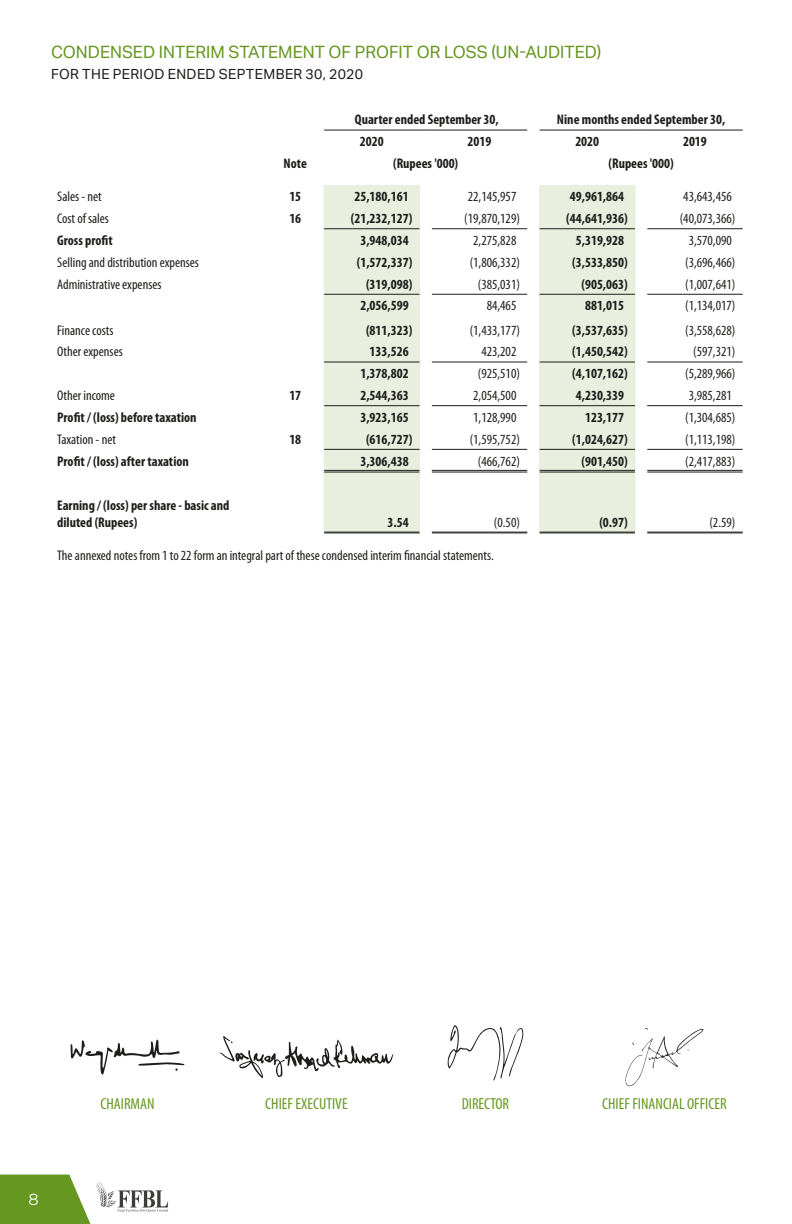
<style>
.page{position:relative;width:792px;height:1224px;background:#fff}
.page>*{position:absolute;margin:0;border:0;box-sizing:border-box;transform-origin:0 0}
.t1{font:17px "Aktiv Grotesk Corp";color:#669721}
.t2{font:condensed 16px "Myriad Pro";color:#669721}
.t3{font:16px "Montserrat";color:#fff}
.t4{font:condensed 14px "Myriad Pro";color:#1d1d1b}
.t5{font:700 condensed 14px/16.8px "Myriad Pro";color:#1d1d1b}
.t6{font:14px "Aktiv Grotesk Corp";letter-spacing:.025em;color:#1d1d1b}
</style>
<div class="page">
<svg style="left:0;top:1175px;width:168px;height:49px"></svg>
<svg style="left:324px;top:185px;width:311px;height:348px;fill:#e8efde"></svg>
<hr style="left:324px;top:470px;width:96px;height:1px;background:#1d1d1b">
<hr style="left:324px;top:472px;width:96px;height:1px;background:#1d1d1b">
<hr style="left:432px;top:470px;width:95px;height:1px;background:#1d1d1b">
<hr style="left:432px;top:472px;width:95px;height:1px;background:#1d1d1b">
<hr style="left:540px;top:470px;width:95px;height:1px;background:#1d1d1b">
<hr style="left:540px;top:472px;width:95px;height:1px;background:#1d1d1b">
<hr style="left:647px;top:470px;width:96px;height:1px;background:#1d1d1b">
<hr style="left:647px;top:472px;width:96px;height:1px;background:#1d1d1b">
<hr style="left:324px;top:130px;width:96px;height:1px;background:#1d1d1b">
<hr style="left:431px;top:130px;width:96px;height:1px;background:#1d1d1b">
<hr style="left:540px;top:130px;width:95px;height:1px;background:#1d1d1b">
<svg style="left:635px;top:130px;width:12px;height:1px"></svg>
<hr style="left:647px;top:130px;width:96px;height:1px;background:#1d1d1b">
<hr style="left:324px;top:228px;width:96px;height:1px;background:#1d1d1b">
<hr style="left:432px;top:228px;width:95px;height:1px;background:#1d1d1b">
<hr style="left:540px;top:228px;width:95px;height:1px;background:#1d1d1b">
<hr style="left:647px;top:228px;width:96px;height:1px;background:#1d1d1b">
<hr style="left:324px;top:294px;width:96px;height:1px;background:#1d1d1b">
<hr style="left:432px;top:294px;width:95px;height:1px;background:#1d1d1b">
<hr style="left:540px;top:294px;width:95px;height:1px;background:#1d1d1b">
<hr style="left:647px;top:294px;width:96px;height:1px;background:#1d1d1b">
<hr style="left:324px;top:362px;width:96px;height:1px;background:#1d1d1b">
<hr style="left:432px;top:362px;width:95px;height:1px;background:#1d1d1b">
<hr style="left:540px;top:362px;width:95px;height:1px;background:#1d1d1b">
<hr style="left:647px;top:362px;width:96px;height:1px;background:#1d1d1b">
<hr style="left:324px;top:405px;width:96px;height:1px;background:#1d1d1b">
<hr style="left:432px;top:405px;width:95px;height:1px;background:#1d1d1b">
<hr style="left:540px;top:405px;width:95px;height:1px;background:#1d1d1b">
<hr style="left:647px;top:405px;width:96px;height:1px;background:#1d1d1b">
<hr style="left:324px;top:532px;width:96px;height:1px;background:#1d1d1b">
<hr style="left:324px;top:533px;width:96px;height:1px;background:#1d1d1b">
<hr style="left:432px;top:532px;width:95px;height:1px;background:#1d1d1b">
<hr style="left:432px;top:533px;width:95px;height:1px;background:#1d1d1b">
<hr style="left:540px;top:532px;width:95px;height:1px;background:#1d1d1b">
<hr style="left:540px;top:533px;width:95px;height:1px;background:#1d1d1b">
<hr style="left:647px;top:532px;width:96px;height:1px;background:#1d1d1b">
<hr style="left:647px;top:533px;width:96px;height:1px;background:#1d1d1b">
<hr style="left:540px;top:449px;width:95px;height:1px;background:#1d1d1b">
<hr style="left:647px;top:449px;width:96px;height:1px;background:#1d1d1b">
<hr style="left:432px;top:449px;width:95px;height:1px;background:#1d1d1b">
<hr style="left:324px;top:449px;width:96px;height:1px;background:#1d1d1b">
<svg style="left:71px;top:1039px;width:114px;height:36px"></svg>
<svg style="left:220px;top:1036px;width:173px;height:42px"></svg>
<svg style="left:625px;top:1028px;width:79px;height:58px"></svg>
<svg style="left:448px;top:1025px;width:75px;height:56px"></svg>
<p class="t1" style="left:51px;top:42px;width:552px">CONDENSED INTERIM STATEMENT OF PROFIT OR LOSS (UN-AUDITED)</p>
<p class="t6" style="left:51px;top:66px;width:314px">FOR THE PERIOD ENDED SEPTEMBER 30, 2020</p>
<p class="t5" style="left:355px;top:111px;width:145px">Quarter ended September 30,</p>
<p class="t5" style="left:557px;top:111px;width:170px">Nine months ended September 30,</p>
<p class="t5" style="left:360px;top:133px;width:25px">2020</p>
<p class="t5" style="left:468px;top:133px;width:25px">2019</p>
<p class="t5" style="left:575px;top:133px;width:25px">2020</p>
<p class="t5" style="left:683px;top:133px;width:25px">2019</p>
<p class="t5" style="left:284px;top:155px;width:25px">Note</p>
<p class="t5" style="left:393px;top:155px;width:67px">(Rupees '000)</p>
<p class="t5" style="left:609px;top:155px;width:67px">(Rupees '000)</p>
<p class="t4" style="left:57px;top:188px;width:46px">Sales - net</p>
<p class="t5" style="left:289px;top:188px;width:13px">15</p>
<p class="t5" style="left:354px;top:188px;width:56px">25,180,161</p>
<p class="t4" style="left:468px;top:188px;width:50px">22,145,957</p>
<p class="t5" style="left:570px;top:188px;width:56px">49,961,864</p>
<p class="t4" style="left:683px;top:188px;width:50px">43,643,456</p>
<p class="t4" style="left:57px;top:210px;width:53px">Cost of sales</p>
<p class="t5" style="left:289px;top:210px;width:13px">16</p>
<p class="t5" style="left:351px;top:210px;width:63px">(21,232,127)</p>
<p class="t4" style="left:464px;top:210px;width:57px">(19,870,129)</p>
<p class="t5" style="left:566px;top:210px;width:63px">(44,641,936)</p>
<p class="t4" style="left:680px;top:210px;width:57px">(40,073,366)</p>
<p class="t5" style="left:57px;top:232px;width:57px">Gross profit</p>
<p class="t5" style="left:360px;top:232px;width:50px">3,948,034</p>
<p class="t4" style="left:473px;top:232px;width:45px">2,275,828</p>
<p class="t5" style="left:576px;top:232px;width:50px">5,319,928</p>
<p class="t4" style="left:689px;top:232px;width:45px">3,570,090</p>
<p class="t4" style="left:57px;top:254px;width:143px">Selling and distribution expenses</p>
<p class="t5" style="left:357px;top:253px;width:57px">(1,572,337)</p>
<p class="t4" style="left:470px;top:254px;width:52px">(1,806,332)</p>
<p class="t5" style="left:572px;top:253px;width:57px">(3,533,850)</p>
<p class="t4" style="left:685px;top:254px;width:52px">(3,696,466)</p>
<p class="t4" style="left:57px;top:276px;width:106px">Administrative expenses</p>
<p class="t5" style="left:366px;top:275px;width:48px">(319,098)</p>
<p class="t4" style="left:478px;top:276px;width:44px">(385,031)</p>
<p class="t5" style="left:581px;top:275px;width:48px">(905,063)</p>
<p class="t4" style="left:685px;top:276px;width:52px">(1,007,641)</p>
<p class="t5" style="left:360px;top:297px;width:50px">2,056,599</p>
<p class="t4" style="left:487px;top:297px;width:31px">84,465</p>
<p class="t5" style="left:585px;top:297px;width:41px">881,015</p>
<p class="t4" style="left:685px;top:297px;width:52px">(1,134,017)</p>
<p class="t4" style="left:57px;top:321px;width:58px">Finance costs</p>
<p class="t5" style="left:366px;top:321px;width:48px">(811,323)</p>
<p class="t4" style="left:470px;top:321px;width:52px">(1,433,177)</p>
<p class="t5" style="left:572px;top:321px;width:57px">(3,537,635)</p>
<p class="t4" style="left:685px;top:321px;width:52px">(3,558,628)</p>
<p class="t4" style="left:57px;top:343px;width:67px">Other expenses</p>
<p class="t5" style="left:370px;top:343px;width:41px">133,526</p>
<p class="t4" style="left:481px;top:343px;width:37px">423,202</p>
<p class="t5" style="left:572px;top:343px;width:57px">(1,450,542)</p>
<p class="t4" style="left:693px;top:343px;width:44px">(597,321)</p>
<p class="t5" style="left:360px;top:365px;width:50px">1,378,802</p>
<p class="t4" style="left:478px;top:365px;width:44px">(925,510)</p>
<p class="t5" style="left:572px;top:365px;width:57px">(4,107,162)</p>
<p class="t4" style="left:685px;top:365px;width:52px">(5,289,966)</p>
<p class="t4" style="left:57px;top:387px;width:59px">Other income</p>
<p class="t5" style="left:289px;top:387px;width:13px">17</p>
<p class="t5" style="left:360px;top:387px;width:50px">2,544,363</p>
<p class="t4" style="left:473px;top:387px;width:45px">2,054,500</p>
<p class="t5" style="left:576px;top:387px;width:50px">4,230,339</p>
<p class="t4" style="left:689px;top:387px;width:45px">3,985,281</p>
<p class="t5" style="left:57px;top:409px;width:141px">Profit / (loss) before taxation</p>
<p class="t5" style="left:360px;top:409px;width:50px">3,923,165</p>
<p class="t4" style="left:473px;top:409px;width:45px">1,128,990</p>
<p class="t5" style="left:585px;top:409px;width:41px">123,177</p>
<p class="t4" style="left:685px;top:409px;width:52px">(1,304,685)</p>
<p class="t4" style="left:57px;top:431px;width:60px">Taxation - net</p>
<p class="t5" style="left:289px;top:430px;width:13px">18</p>
<p class="t5" style="left:366px;top:430px;width:48px">(616,727)</p>
<p class="t4" style="left:470px;top:431px;width:52px">(1,595,752)</p>
<p class="t5" style="left:572px;top:430px;width:57px">(1,024,627)</p>
<p class="t4" style="left:685px;top:431px;width:52px">(1,113,198)</p>
<p class="t5" style="left:57px;top:452px;width:133px">Profit / (loss) after taxation</p>
<p class="t5" style="left:360px;top:452px;width:50px">3,306,438</p>
<p class="t4" style="left:478px;top:452px;width:44px">(466,762)</p>
<p class="t5" style="left:581px;top:452px;width:48px">(901,450)</p>
<p class="t4" style="left:685px;top:452px;width:52px">(2,417,883)</p>
<p class="t5" style="left:57px;top:497px;width:174px">Earning / (loss) per share - basic and diluted (Rupees)</p>
<p class="t5" style="left:388px;top:514px;width:23px">3.54</p>
<p class="t4" style="left:494px;top:514px;width:27px">(0.50)</p>
<p class="t5" style="left:599px;top:514px;width:30px">(0.97)</p>
<p class="t4" style="left:709px;top:514px;width:27px">(2.59)</p>
<p class="t4" style="left:57px;top:547px;width:438px">The annexed notes from 1 to 22 form an integral part of these condensed interim financial statements.</p>
<p class="t3" style="left:28px;top:1188px;width:12px">8</p>
<p class="t2" style="left:101px;top:1094px;width:55px">CHAIRMAN</p>
<p class="t2" style="left:265px;top:1094px;width:84px">CHIEF EXECUTIVE</p>
<p class="t2" style="left:462px;top:1094px;width:49px">DIRECTOR</p>
<p class="t2" style="left:602px;top:1094px;width:126px">CHIEF FINANCIAL OFFICER</p>
</div>
